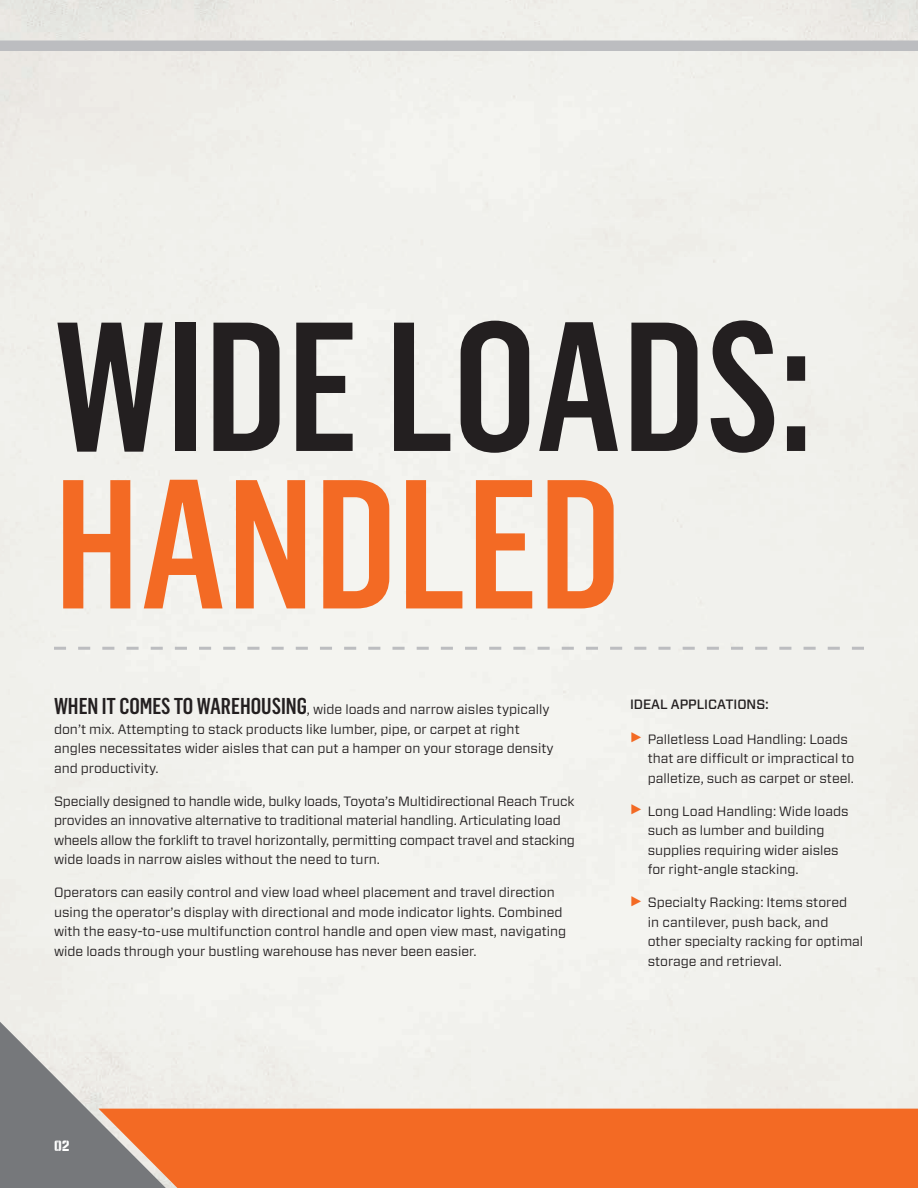
<style>
.page{position:relative;width:918px;height:1188px;background:#fff}
.page>*{position:absolute;margin:0;border:0;box-sizing:border-box;transform-origin:0 0}
.t1{font:500 180px/157.5px "Flama Condensed";color:#231f20}
.body_copy{font:500 30px "Flama Condensed";color:#f36a24}
.t2{font:15px "Numbers Prospekt";color:#fff}
.body_copy-2{font:13.5px/19.5px "Forza";color:#231f20}
.body_copy-3{font:500 13.5px "Forza";color:#231f20}
.s1{color:#f36a24}
.s2{font-family:"Flama Condensed";font-weight:500;font-size:22.5px}
</style>
<div class="page">
<div style="left:179px;top:1109px;width:739px;height:79px;background:#f36a24"></div>
<svg style="left:0;top:1008px;width:179px;height:180px;background:#bbada5"></svg>
<svg style="left:54px;top:647px;width:810px;height:3px"></svg>
<div style="left:0;top:35px;width:918px;height:201px;background:#f0f0eb"></div>
<p class="t1" style="left:54px;top:303px;width:760px">WIDE LOADS:<br><span class="s1">HANDLED</span></p>
<p class="body_copy-2" style="left:54px;top:700px;width:501px"><span class="s2">WHEN IT COMES TO WAREHOUSING</span>, wide loads and narrow aisles typically don’t mix. Attempting to stack products like lumber, pipe, or carpet at right angles necessitates wider aisles that can put a hamper on your storage density and productivity.</p>
<p class="body_copy-2" style="left:54px;top:791px;width:522px">Specially designed to handle wide, bulky loads, Toyota’s Multidirectional Reach Truck provides an innovative alternative to traditional material handling. Articulating load wheels allow the forklift to travel horizontally, permitting compact travel and stacking wide loads in narrow aisles without the need to turn.</p>
<p class="body_copy-2" style="left:54px;top:883px;width:514px">Operators can easily control and view load wheel placement and travel direction using the operator’s display with directional and mode indicator lights. Combined with the easy-to-use multifunction control handle and open view mast, navigating wide loads through your bustling warehouse has never been easier.</p>
<p class="body_copy-3" style="left:630px;top:695px;width:140px">IDEAL APPLICATIONS:</p>
<p class="body_copy" style="left:630px;top:718px;width:14px">►</p>
<p class="body_copy-2" style="left:648px;top:729px;width:208px">Palletless Load Handling: Loads that are difficult or impractical to palletize, such as carpet or steel.</p>
<p class="body_copy" style="left:630px;top:790px;width:14px">►</p>
<p class="body_copy-2" style="left:648px;top:801px;width:202px">Long Load Handling: Wide loads such as lumber and building supplies requiring wider aisles for right-angle stacking.</p>
<p class="body_copy" style="left:630px;top:882px;width:14px">►</p>
<p class="body_copy-2" style="left:648px;top:892px;width:217px">Specialty Racking: Items stored<br>in cantilever, push back, and other specialty racking for optimal storage and retrieval.</p>
<p class="t2" style="left:54px;top:1138px;width:17px">02</p>
</div>
